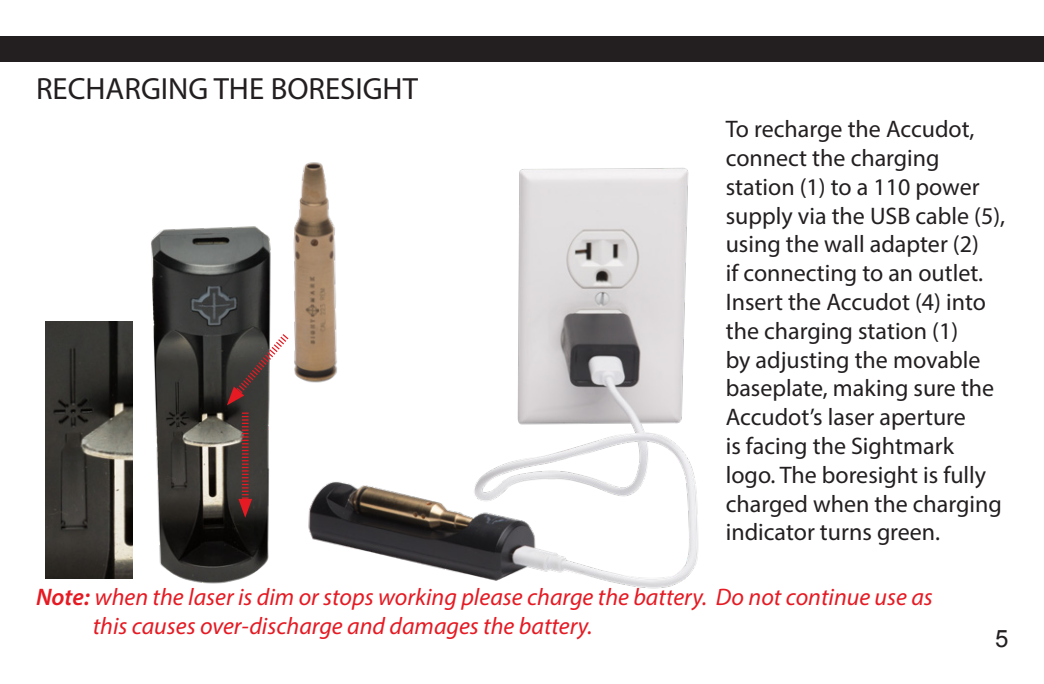
<style>
.page{position:relative;width:1044px;height:684px;background:#fff}
.page>*{position:absolute;margin:0;border:0;box-sizing:border-box;transform-origin:0 0}
.t1{font:30.8px "Myriad Pro";color:#231f20}
.t2{font:24px/28.8px "Myriad Pro";color:#231f20}
.t3{font:italic 24px/28.8px "Myriad Pro";color:#e51a23}
.t4{font:24px "Arial";color:#231f20}
.s1{font-weight:600}
</style>
<div class="page">
<div style="left:0;top:36px;width:1044px;height:26px;background:#231f20"></div>
<img style="left:101px;top:226px;width:169px;height:358px">
<img style="left:45px;top:322px;width:87px;height:256px">
<img style="left:257px;top:197px;width:44px;height:214px">
<svg style="left:238px;top:413px;width:14px;height:105px"></svg>
<svg style="left:227px;top:333px;width:63px;height:72px"></svg>
<img style="left:301px;top:162px;width:397px;height:427px">
<p class="t1" style="left:36px;top:70px;width:384px">RECHARGING THE BORESIGHT</p>
<p class="t2" style="left:726px;top:114px;width:281px">To recharge the Accudot, connect the charging station (1) to a 110 power supply via the USB cable (5), using the wall adapter (2)<br>if connecting to an outlet.<br>Insert the Accudot (4) into the charging station (1)<br>by adjusting the movable baseplate, making sure the<br>Accudot’s laser aperture<br>is facing the Sightmark logo. The boresight is fully charged when the charging indicator turns green.</p>
<p class="t3" style="left:93px;top:582px;width:842px;text-indent:-57px"><span class="s1">Note:</span> when the laser is dim or stops working please charge the battery. Do not continue use as this causes over-discharge and damages the battery.</p>
<p class="t4" style="left:995px;top:623px;width:15px">5</p>
</div>
